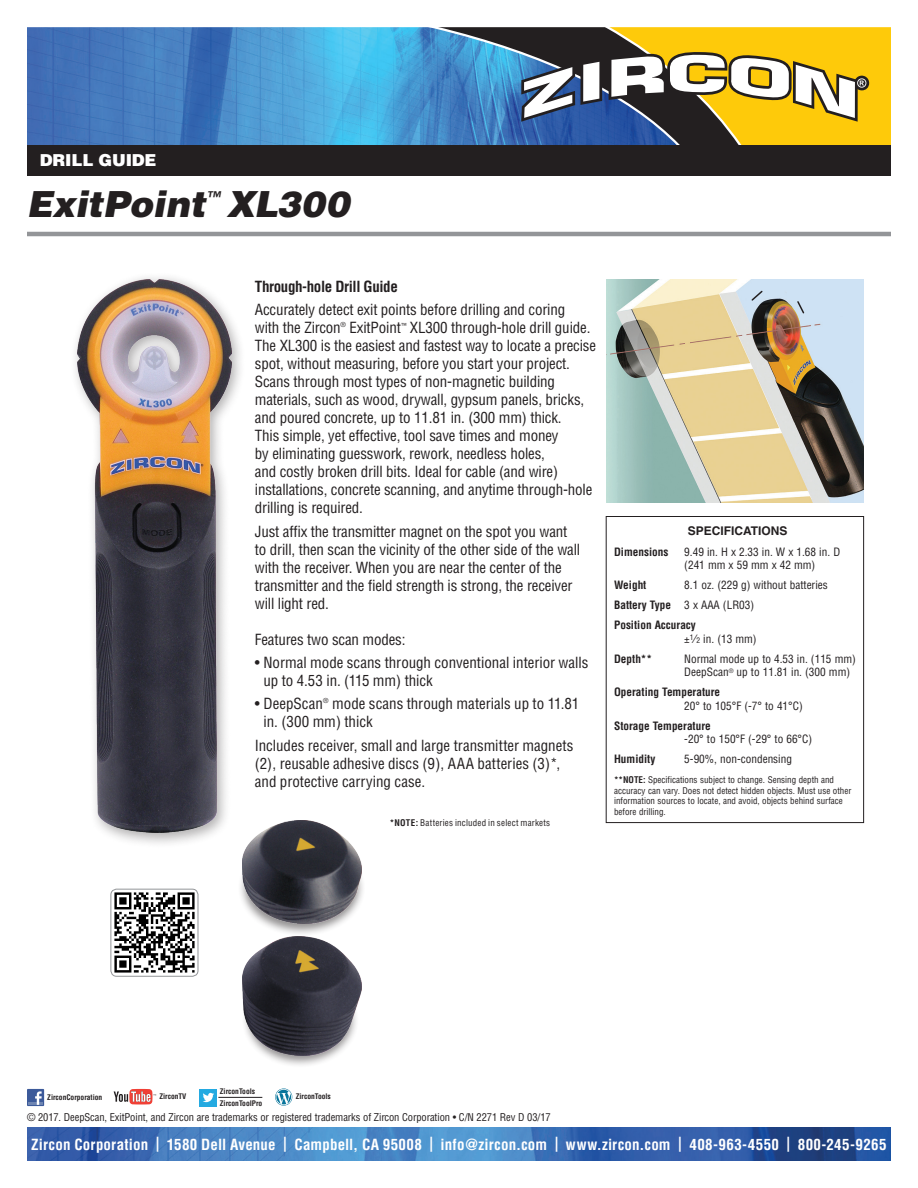
<style>
.page{position:relative;width:918px;height:1188px;background:#fff}
.page>*{position:absolute;margin:0;border:0;box-sizing:border-box;transform-origin:0 0}
.t1{font:italic 900 36px "Helvetica";color:#231f20}
.Data_Sheet_text{font:900 16.5px "Helvetica";letter-spacing:-.01em;color:#fff}
.Data_Sheet_text-2{font:condensed 15px/18px "Helvetica";letter-spacing:-.01em;color:#231f20}
.Indent_paragraph{font:condensed 15px/18px "Helvetica";color:#231f20}
.t2{font:700 condensed 15px "Helvetica";letter-spacing:.015em;color:#fff}
.Data_Sheet_text-3{font:700 condensed 15px "Helvetica";letter-spacing:-.025em;color:#231f20}
.t3{font:italic 900 15px "Helvetica";color:#231f20}
.Data_Sheet_text-4{font:700 12px "Helvetica";color:#231f20}
.Specs{font:condensed 11.25px/13.5px "Helvetica";color:#231f20}
.Specs-2{font:700 condensed 11.25px/13.5px "Helvetica";color:#231f20}
.Specs-3{font:condensed 10.5px "Helvetica";letter-spacing:-.01em;color:#231f20}
.Specs-4{font:condensed 9px/10.5px "Helvetica";color:#231f20}
.Indent_paragraph-2{font:condensed 9px "Helvetica";letter-spacing:.02em;color:#231f20}
.t4{font:700 condensed 7.5px "Helvetica";color:#231f20}
.Data_Sheet_text-5{font:condensed 6.75px "Helvetica";color:#231f20}
.Indent_paragraph-3{font:condensed 6.75px "Helvetica";color:#231f20}
.s1{font-weight:700}
.s2{font-weight:400}
.s3{font-weight:400;font-size:7.5px}
</style>
<div class="page">
<div style="left:70px;top:272px;width:177px;height:577px;background:#231f20;opacity:.35"></div>
<img style="left:78px;top:280px;width:153px;height:553px">
<div style="left:606px;top:516px;width:258px;height:307px;border:1px solid #231f20"></div>
<img style="left:113px;top:892px;width:83px;height:83px">
<div style="left:111px;top:889px;width:87px;height:88px;border:1px solid #939598;border-radius:6px"></div>
<img style="left:606px;top:280px;width:258px;height:223px">
<svg style="left:750px;top:289px;width:14px;height:13px"></svg>
<svg style="left:796px;top:300px;width:10px;height:15px"></svg>
<div style="left:238px;top:839px;width:128px;height:98px;background:#231f20;opacity:.5"></div>
<img style="left:242px;top:821px;width:120px;height:102px">
<div style="left:241px;top:972px;width:118px;height:96px;background:#231f20;opacity:.5"></div>
<img style="left:242px;top:936px;width:120px;height:119px">
<hr style="left:27px;top:232px;width:864px;height:4px;background:#939598">
<img style="left:27px;top:1128px;width:864px;height:33px">
<img style="left:27px;top:27px;width:399px;height:118px">
<svg style="left:426px;top:27px;width:465px;height:118px;background:#939369"></svg>
<div style="left:27px;top:145px;width:864px;height:30px;background:#231f20"></div>
<svg style="left:114px;top:1089px;width:42px;height:16px"></svg>
<div style="left:27px;top:1089px;width:17px;height:17px;background:#3c5a9a"></div>
<hr style="left:28px;top:1102px;width:15px;height:3px;background:#6e85b2">
<svg style="left:35px;top:1091px;width:7px;height:14px"></svg>
<div style="left:200px;top:1089px;width:17px;height:17px;background:#24aae1"></div>
<svg style="left:203px;top:1093px;width:11px;height:9px"></svg>
<hr style="left:218px;top:1097px;width:44px;height:1px;background:#231f20">
<svg style="left:275px;top:1088px;width:17px;height:18px"></svg>
<p class="Data_Sheet_text" style="left:40px;top:149px;width:118px">DRILL GUIDE</p>
<p class="t1" style="left:27px;top:181px;width:180px">ExitPoint</p>
<p class="t3" style="left:206px;top:187px;width:16px">™</p>
<p class="t1" style="left:227px;top:181px;width:124px">XL300</p>
<p class="Data_Sheet_text-3" style="left:255px;top:277px;width:145px">Through-hole Drill Guide</p>
<p class="Data_Sheet_text-2" style="left:255px;top:301px;width:312px">Accurately detect exit points before drilling and coring with the Zircon</p>
<p class="Data_Sheet_text-5" style="left:341px;top:320px;width:7px">®</p>
<p class="Data_Sheet_text-2" style="left:350px;top:319px;width:53px">ExitPoint</p>
<p class="Data_Sheet_text-5" style="left:401px;top:321px;width:7px">™</p>
<p class="Data_Sheet_text-2" style="left:255px;top:319px;width:343px;text-indent:155px">XL300 through-hole drill guide.<br>The XL300 is the easiest and fastest way to locate a precise spot, without measuring, before you start your project.<br>Scans through most types of non-magnetic building materials, such as wood, drywall, gypsum panels, bricks, and poured concrete, up to 11.81 in. (300 mm) thick.<br>This simple, yet effective, tool save times and money<br>by eliminating guesswork, rework, needless holes,<br>and costly broken drill bits. Ideal for cable (and wire) installations, concrete scanning, and anytime through-hole drilling is required.</p>
<p class="Data_Sheet_text-2" style="left:255px;top:522px;width:327px">Just affix the transmitter magnet on the spot you want to drill, then scan the vicinity of the other side of the wall with the receiver. When you are near the center of the transmitter and the field strength is strong, the receiver will light red.</p>
<p class="Data_Sheet_text-2" style="left:255px;top:630px;width:152px">Features two scan modes:</p>
<p class="Indent_paragraph" style="left:264px;top:654px;width:327px;text-indent:-9px">• Normal mode scans through conventional interior walls up to 4.53 in. (115 mm) thick</p>
<p class="Indent_paragraph" style="left:255px;top:695px;width:70px">• DeepScan</p>
<p class="Indent_paragraph-3" style="left:323px;top:696px;width:7px">®</p>
<p class="Indent_paragraph" style="left:264px;top:695px;width:317px;text-indent:69px">mode scans through materials up to 11.81 in. (300 mm) thick</p>
<p class="Indent_paragraph" style="left:255px;top:736px;width:320px">Includes receiver, small and large transmitter magnets (2), reusable adhesive discs (9), AAA batteries (3)*, and protective carrying case.</p>
<p class="Indent_paragraph-2" style="left:390px;top:817px;width:162px"><span class="s1">*NOTE:</span> Batteries included in select markets</p>
<p class="Data_Sheet_text-4" style="left:688px;top:523px;width:101px">SPECIFICATIONS</p>
<p class="Specs-2" style="left:614px;top:545px;width:56px">Dimensions</p>
<p class="Specs" style="left:684px;top:545px;width:157px">9.49 in. H x 2.33 in. W x 1.68 in. D (241 mm x 59 mm x 42 mm)</p>
<p class="Specs-2" style="left:614px;top:578px;width:34px">Weight</p>
<p class="Specs" style="left:684px;top:578px;width:145px">8.1 oz. (229 g) without batteries</p>
<p class="Specs-2" style="left:614px;top:598px;width:142px">Battery Type <span class="s2">3 x AAA (LR03)</span></p>
<p class="Specs-2" style="left:684px;top:618px;width:74px;text-indent:-70px">Position Accuracy<br><span class="s2">±</span><sup>1</sup><span class="s2">⁄</span><span class="s3">2</span> <span class="s2">in. (13 mm)</span></p>
<p class="Specs-2" style="left:614px;top:652px;width:40px">Depth**</p>
<p class="Specs" style="left:684px;top:652px;width:173px">Normal mode up to 4.53 in. (115 mm)<br>DeepScan<sup>®</sup> up to 11.81 in. (300 mm)</p>
<p class="Specs" style="left:684px;top:685px;width:120px;text-indent:-70px"><span class="s1">Operating Temperature<br></span>20° to 105°F (-7° to 41°C)</p>
<p class="Specs" style="left:684px;top:719px;width:129px;text-indent:-70px"><span class="s1">Storage Temperature<br></span>-20° to 150°F (-29° to 66°C)</p>
<p class="Specs-2" style="left:614px;top:752px;width:43px">Humidity</p>
<p class="Specs" style="left:684px;top:752px;width:109px">5-90%, non-condensing</p>
<p class="Specs-4" style="left:614px;top:775px;width:239px"><span class="s1">**NOTE:</span> Specifications subject to change. Sensing depth and accuracy can vary. Does not detect hidden objects. Must use other information sources to locate, and avoid, objects behind surface before drilling.</p>
<p class="t4" style="left:47px;top:1093px;width:56px">ZirconCorporation</p>
<p class="t4" style="left:159px;top:1092px;width:29px">ZirconTV</p>
<p class="t4" style="left:220px;top:1087px;width:37px">ZirconTools</p>
<p class="t4" style="left:220px;top:1099px;width:44px">ZirconToolPro</p>
<p class="t4" style="left:296px;top:1092px;width:37px">ZirconTools</p>
<p class="Specs-3" style="left:27px;top:1111px;width:525px">© 2017. DeepScan, ExitPoint, and Zircon are trademarks or registered trademarks of Zircon Corporation • C/N 2271 Rev D 03/17</p>
<p class="t2" style="left:31px;top:1135px;width:857px">Zircon Corporation | 1580 Dell Avenue | Campbell, CA 95008 | info@zircon.com | www.zircon.com | 408-963-4550 | 800-245-9265</p>
</div>
